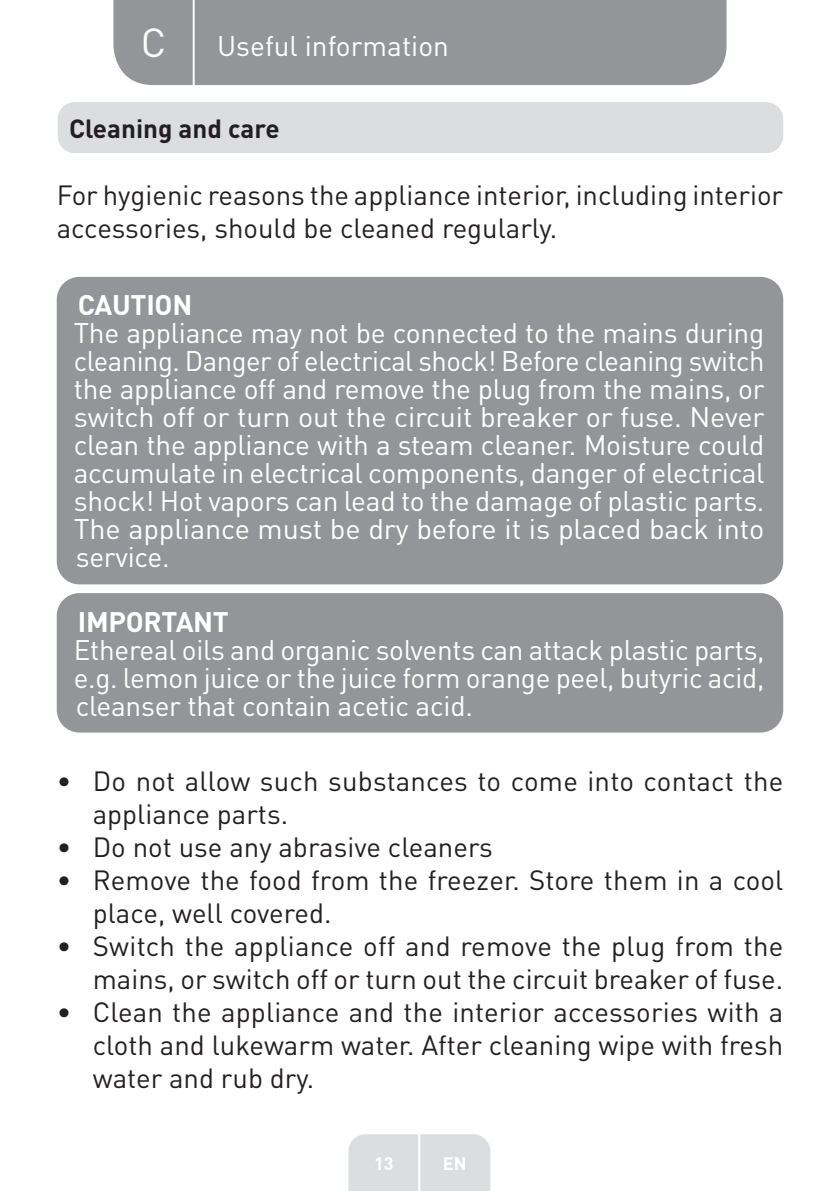
<style>
.page{position:relative;width:840px;height:1191px;background:#fff}
.page>*{position:absolute;margin:0;border:0;box-sizing:border-box;transform-origin:0 0}
.t1{font:40px "DIN Pro";color:#fff}
.t2{font:28px/28px "DIN Pro";letter-spacing:-.01em;color:#fff;text-align:justify}
.t3{font:700 28px "DIN Pro";letter-spacing:-.01em;color:#fff}
.t4{font:27.6px/33px "DIN Pro";color:#231f20}
.t5{font:700 26px "DIN Pro";color:#231f20}
.t6{font:700 18px "DIN Pro";color:#fff}
</style>
<div class="page">
<div style="left:113px;top:0;width:613px;height:85px;background:#939598"></div>
<div style="left:348px;top:1134px;width:142px;height:57px;background:#dcdddf"></div>
<hr style="left:418px;top:1111px;width:2px;height:80px;background:#fff">
<hr style="left:192px;top:0;width:2px;height:88px;background:#fff">
<div style="left:58px;top:102px;width:724px;height:51px;background:#dcdddf;border-radius:17px"></div>
<div style="left:57px;top:277px;width:725px;height:307px;background:#939598;border-radius:23px"></div>
<div style="left:57px;top:593px;width:725px;height:139px;background:#939598;border-radius:23px"></div>
<h1 class="t1" style="left:141px;top:15px;width:27px">C</h1>
<p class="t2" style="left:217px;top:31px;width:233px">Useful information</p>
<p class="t5" style="left:69px;top:110px;width:212px">Cleaning and care</p>
<p class="t4" style="left:57px;top:178px;width:727px">For hygienic reasons the appliance interior, including interior accessories, should be cleaned regularly.</p>
<p class="t3" style="left:78px;top:286px;width:116px">CAUTION</p>
<p class="t2" style="left:74px;top:318px;width:692px">The appliance may not be connected to the mains during cleaning. Danger of electrical shock! Before cleaning switch the appliance off and remove the plug from the mains, or switch off or turn out the circuit breaker or fuse. Never clean the appliance with a steam cleaner. Moisture could accumulate in electrical components, danger of electrical shock! Hot vapors can lead to the damage of plastic parts.<br>The appliance must be dry before it is placed back into service.</p>
<p class="t3" style="left:78px;top:602px;width:153px">IMPORTANT</p>
<p class="t2" style="left:74px;top:634px;width:692px">Ethereal oils and organic solvents can attack plastic parts, e.g. lemon juice or the juice form orange peel, butyric acid, cleanser that contain acetic acid.</p>
<p class="t4" style="left:93px;top:763px;width:691px;text-indent:-36px">• Do not allow such substances to come into contact the appliance parts.</p>
<p class="t4" style="left:57px;top:829px;width:437px">• Do not use any abrasive cleaners</p>
<p class="t4" style="left:93px;top:862px;width:691px;text-indent:-36px">• Remove the food from the freezer. Store them in a cool place, well covered.</p>
<p class="t4" style="left:57px;top:928px;width:727px;text-align:right">• Switch the appliance off and remove the plug from the mains, or switch off or turn out the circuit breaker of fuse.</p>
<p class="t4" style="left:93px;top:994px;width:691px;text-align:justify;text-indent:-36px">• Clean the appliance and the interior accessories with a cloth and lukewarm water. After cleaning wipe with fresh water and rub dry.</p>
<p class="t6" style="left:374px;top:1150px;width:21px">13</p>
<p class="t6" style="left:442px;top:1150px;width:25px">EN</p>
</div>
